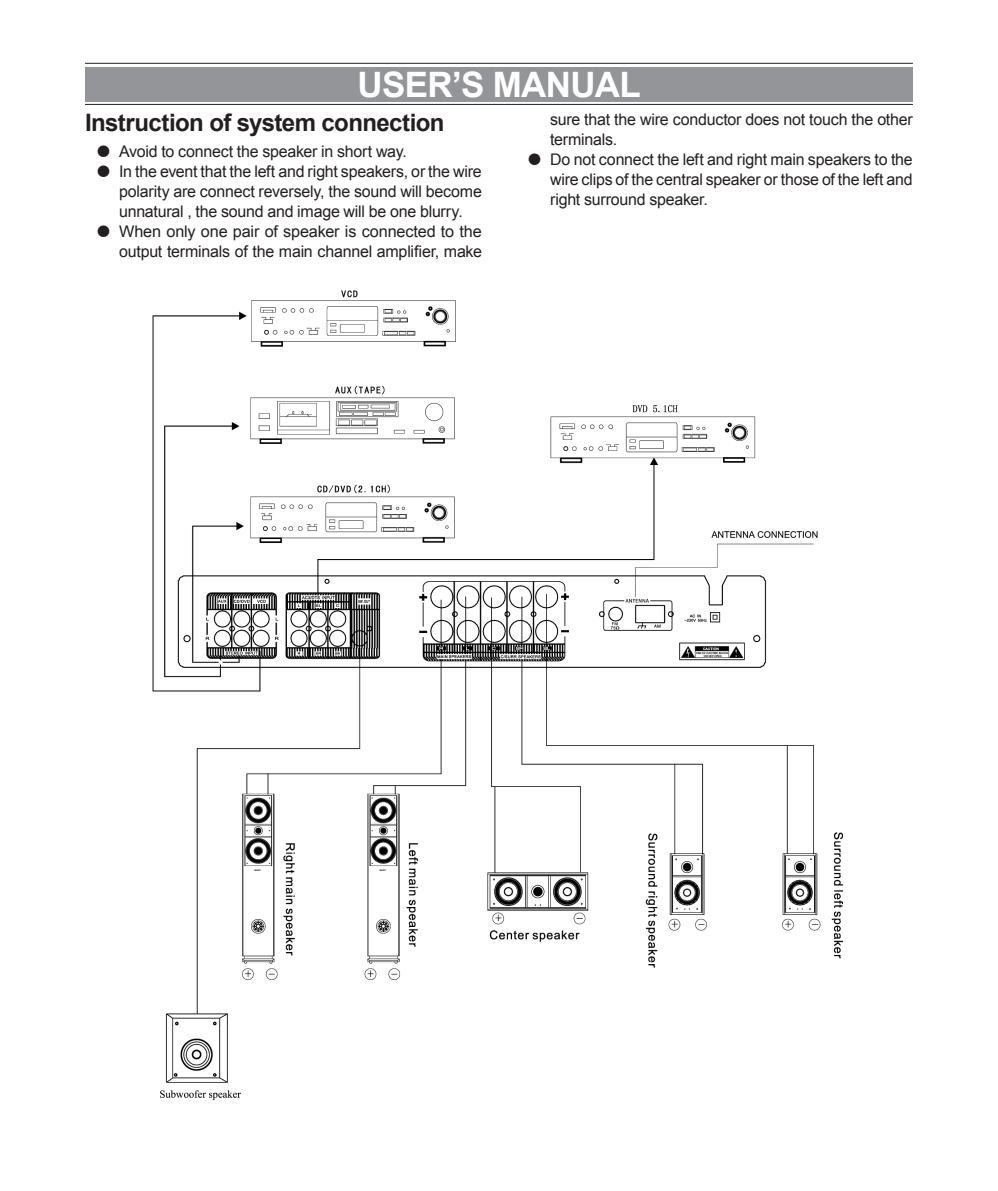
<style>
.page{position:relative;width:998px;height:1191px;background:#fff}
.page>*{position:absolute;margin:0;border:0;box-sizing:border-box;transform-origin:0 0}
.t1{font:700 35px "Arial";letter-spacing:-.02em;color:#fff}
.Podtytul{font:700 24px "Arial";letter-spacing:-.025em;color:#231f20}
.Podcięty_kropka{font:16px/20px "Arial";letter-spacing:-.015em;color:#231f20;text-align:justify}
</style>
<div class="page">
<div style="left:85px;top:67px;width:828px;height:34px;background:#939598"></div>
<hr style="left:85px;top:63px;width:828px;height:1px;background:#231f20">
<hr style="left:85px;top:104px;width:828px;height:1px;background:#231f20">
<img style="left:152px;top:290px;width:691px;height:811px">
<h1 class="t1" style="left:358px;top:61px;width:285px">User’s Manual</h1>
<p class="Podtytul" style="left:85px;top:107px;width:361px">Instruction of system connection</p>
<p class="Podcięty_kropka" style="left:119px;top:141px;width:289px">Avoid to connect the speaker in short way.</p>
<p class="Podcięty_kropka" style="left:119px;top:161px;width:364px">In the event that the left and right speakers, or the wire polarity are connect reversely, the sound will become unnatural , the sound and image will be one blurry.</p>
<p class="Podcięty_kropka" style="left:119px;top:221px;width:364px">When only one pair of speaker is connected to the output terminals of the main channel amplifier, make</p>
<p class="Podcięty_kropka" style="left:550px;top:110px;width:364px">sure that the wire conductor does not touch the other terminals.</p>
<p class="Podcięty_kropka" style="left:550px;top:150px;width:364px">Do not connect the left and right main speakers to the wire clips of the central speaker or those of the left and right surround speaker.</p>
</div>
